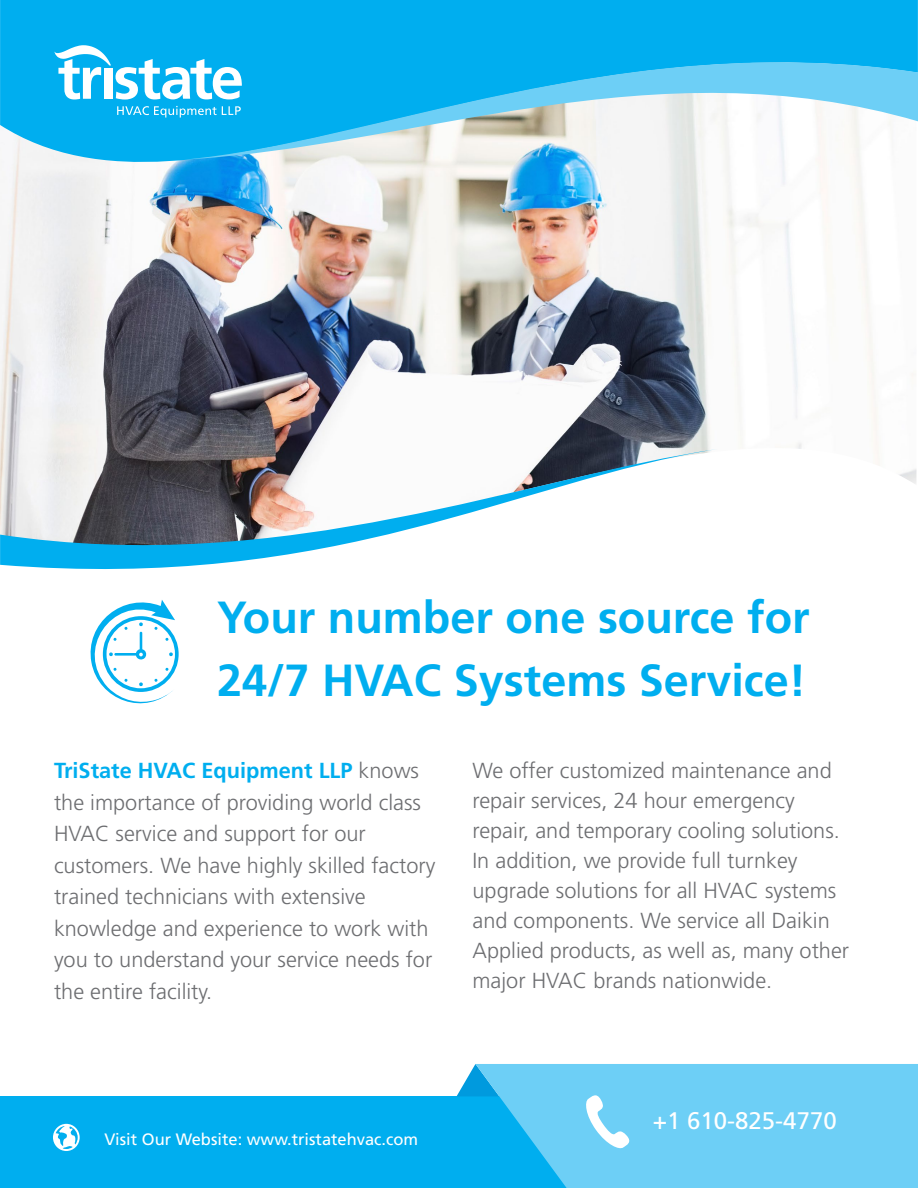
<style>
.page{position:relative;width:918px;height:1188px;background:#fff}
.page>*{position:absolute;margin:0;border:0;box-sizing:border-box;transform-origin:0 0}
.t1{font:700 45px/63px "Frutiger";color:#00aeef}
.t2{font:24px "Frutiger";color:#fff}
.t3{font:300 21.75px/31.5px "Frutiger";color:#6d6e71}
.t4{font:16.5px "Frutiger";color:#fff}
.s1{font-weight:700;color:#00aeef}
</style>
<div class="page">
<img style="left:0;top:250px;width:916px;height:234px">
<div style="left:0;top:1097px;width:918px;height:91px;background:#00aeef"></div>
<svg style="left:0;top:0;width:918px;height:250px"></svg>
<svg style="left:184px;top:28px;width:734px;height:132px"></svg>
<svg style="left:0;top:449px;width:718px;height:120px"></svg>
<svg style="left:457px;top:1065px;width:18px;height:31px"></svg>
<svg style="left:475px;top:1064px;width:443px;height:124px;background:#61cbf5"></svg>
<svg style="left:117px;top:106px;width:124px;height:12px"></svg>
<svg style="left:54px;top:45px;width:188px;height:55px"></svg>
<svg style="left:53px;top:1124px;width:27px;height:27px"></svg>
<svg style="left:91px;top:600px;width:88px;height:103px"></svg>
<svg style="left:584px;top:1092px;width:49px;height:58px;background:#94dbf8"></svg>
<h1 class="t1" style="left:217px;top:585px;width:594px">Your number one source for<br>24/7 HVAC Systems Service!</h1>
<p class="t3" style="left:54px;top:755px;width:383px"><span class="s1">TriState HVAC Equipment LLP</span> knows the importance of providing world class HVAC service and support for our customers. We have highly skilled factory trained technicians with extensive knowledge and experience to work with you to understand your service needs for the entire facility.</p>
<p class="t3" style="left:472px;top:756px;width:378px;line-height:30px">We offer customized maintenance and repair services, 24 hour emergency repair, and temporary cooling solutions.<br>In addition, we provide full turnkey upgrade solutions for all HVAC systems and components. We service all Daikin Applied products, as well as, many other major HVAC brands nationwide.</p>
<p class="t4" style="left:105px;top:1130px;width:315px">Visit Our Website: www.tristatehvac.com</p>
<p class="t2" style="left:653px;top:1107px;width:185px">+1 610-825-4770</p>
</div>
